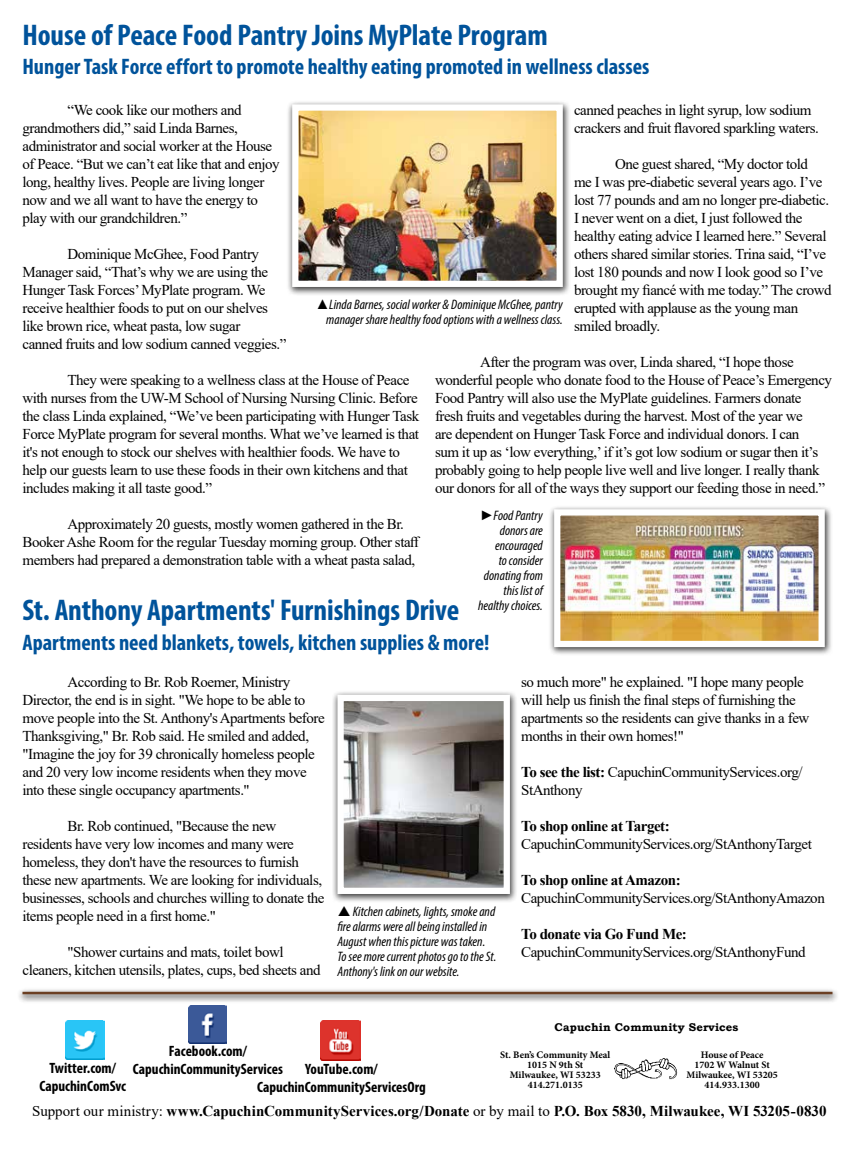
<style>
.page{position:relative;width:855px;height:1170px;background:#fff}
.page>*{position:absolute;margin:0;border:0;box-sizing:border-box;transform-origin:0 0}
.Story_Head{font:700 condensed 30px "Myriad Pro";letter-spacing:-.005em;color:#00539b}
.Subhead{font:700 condensed 22.5px "Myriad Pro";color:#00539b}
.t1{font:15px/18px "Times New Roman";letter-spacing:-.03em;color:#000}
.t2{font:700 condensed 15px "Myriad Pro";color:#000}
.Body_Copy{font:700 15px "Times New Roman";color:#000}
.t3{font:italic condensed 13.75px/15px "Myriad Pro";color:#000;text-align:right}
.t4{font:700 11.25px "Bookman Old Style";letter-spacing:.01em;color:#000}
.t5{font:700 10px "Minion Pro";color:#000}
.s1{font-family:"Times New Roman";font-style:normal;font-stretch:normal}
.s2{font-family:"Times New Roman";font-weight:700;font-stretch:normal}
.s3{font-weight:700}
.s4{font-weight:400}
</style>
<div class="page">
<img style="left:615px;top:1059px;width:62px;height:21px">
<img style="left:65px;top:1020px;width:40px;height:40px">
<img style="left:189px;top:1006px;width:38px;height:38px">
<img style="left:321px;top:1020px;width:39px;height:40px">
<div style="left:17px;top:988px;width:823px;height:16px;background:#000;opacity:.75"></div>
<hr style="left:22px;top:992px;width:810px;height:2px;background:#6b3f23">
<div style="left:286px;top:100px;width:285px;height:196px;background:#000;opacity:.75"></div>
<img style="left:299px;top:111px;width:257px;height:169px">
<div style="left:292px;top:104px;width:271px;height:183px;border:6px solid #fff"></div>
<div style="left:548px;top:505px;width:285px;height:151px;background:#000;opacity:.75"></div>
<img style="left:561px;top:516px;width:257px;height:124px">
<div style="left:554px;top:509px;width:271px;height:138px;border:6px solid #fff"></div>
<div style="left:332px;top:691px;width:186px;height:212px;background:#000;opacity:.75"></div>
<img style="left:344px;top:702px;width:159px;height:185px">
<div style="left:337px;top:695px;width:173px;height:199px;border:6px solid #fff"></div>
<p class="Story_Head" style="left:22px;top:16px;width:527px">House of Peace Food Pantry Joins MyPlate Program</p>
<p class="Subhead" style="left:22px;top:53px;width:628px">Hunger Task Force effort to promote healthy eating promoted in wellness classes</p>
<p class="t1" style="left:22px;top:100px;width:259px;text-indent:45px">“We cook like our mothers and grandmothers did,” said Linda Barnes, administrator and social worker at the House of Peace. “But we can’t eat like that and enjoy long, healthy lives. People are living longer now and we all want to have the energy to play with our grandchildren.”</p>
<p class="t1" style="left:22px;top:244px;width:265px;text-indent:45px">Dominique McGhee, Food Pantry Manager said, “That’s why we are using the Hunger Task Forces’ MyPlate program. We receive healthier foods to put on our shelves like brown rice, wheat pasta, low sugar<br>canned fruits and low sodium canned veggies.”</p>
<p class="t1" style="left:22px;top:370px;width:398px;text-indent:45px">They were speaking to a wellness class at the House of Peace with nurses from the UW-M School of Nursing Nursing Clinic. Before the class Linda explained, “We’ve been participating with Hunger Task Force MyPlate program for several months. What we’ve learned is that it's not enough to stock our shelves with healthier foods. We have to help our guests learn to use these foods in their own kitchens and that includes making it all taste good.”</p>
<p class="t1" style="left:22px;top:514px;width:399px;text-indent:45px">Approximately 20 guests, mostly women gathered in the Br.<br>Booker Ashe Room for the regular Tuesday morning group. Other staff members had prepared a demonstration table with a wheat pasta salad,</p>
<p class="t1" style="left:574px;top:100px;width:246px">canned peaches in light syrup, low sodium crackers and fruit flavored sparkling waters.</p>
<p class="t1" style="left:574px;top:154px;width:259px;text-indent:41px">One guest shared, “My doctor told<br>me I was pre-diabetic several years ago. I’ve lost 77 pounds and am no longer pre-diabetic.<br>I never went on a diet, I just followed the healthy eating advice I learned here.” Several others shared similar stories. Trina said, “I’ve lost 180 pounds and now I look good so I’ve brought my fiancé with me today.” The crowd erupted with applause as the young man smiled broadly.</p>
<p class="t1" style="left:435px;top:352px;width:399px;text-indent:45px">After the program was over, Linda shared, “I hope those wonderful people who donate food to the House of Peace’s Emergency Food Pantry will also use the MyPlate guidelines. Farmers donate fresh fruits and vegetables during the harvest. Most of the year we<br>are dependent on Hunger Task Force and individual donors. I can<br>sum it up as ‘low everything,’ if it’s got low sodium or sugar then it’s probably going to help people live well and live longer. I really thank our donors for all of the ways they support our feeding those in need.”</p>
<p class="t3" style="left:316px;top:296px;width:249px"><span class="s1">▲</span>Linda Barnes, social worker &amp; Dominique McGhee, pantry manager share healthy food options with a wellness class.</p>
<p class="t3" style="left:478px;top:507px;width:66px"><span class="s2">►</span>Food Pantry donors are encouraged<br>to consider donating from this list of healthy choices.</p>
<p class="Story_Head" style="left:22px;top:592px;width:438px">St. Anthony Apartments' Furnishings Drive</p>
<p class="Subhead" style="left:22px;top:628px;width:468px">Apartments need blankets, towels, kitchen supplies &amp; more!</p>
<p class="t1" style="left:22px;top:673px;width:304px;text-indent:45px">According to Br. Rob Roemer, Ministry Director, the end is in sight. "We hope to be able to move people into the St. Anthony's Apartments before Thanksgiving," Br. Rob said. He smiled and added, "Imagine the joy for 39 chronically homeless people and 20 very low income residents when they move into these single occupancy apartments."</p>
<p class="t1" style="left:22px;top:817px;width:303px;text-indent:45px">Br. Rob continued, "Because the new residents have very low incomes and many were homeless, they don't have the resources to furnish these new apartments. We are looking for individuals, businesses, schools and churches willing to donate the items people need in a first home."</p>
<p class="t1" style="left:22px;top:943px;width:300px;text-align:center">"Shower curtains and mats, toilet bowl<br>cleaners, kitchen utensils, plates, cups, bed sheets and</p>
<p class="t3" style="left:337px;top:904px;width:160px;text-align:left;text-indent:15px">Kitchen cabinets, lights, smoke and fire alarms were all being installed in August when this picture was taken.<br>To see more current photos go to the St.<br>Anthony's link on our website.</p>
<p class="t1" style="left:521px;top:673px;width:290px">so much more" he explained. "I hope many people will help us finish the final steps of furnishing the apartments so the residents can give thanks in a few months in their own homes!"</p>
<p class="t1" style="left:521px;top:763px;width:283px"><span class="s3">To see the list:</span> CapuchinCommunityServices.org/<br>StAnthony</p>
<p class="t1" style="left:521px;top:817px;width:292px"><span class="s3">To shop online at Target:<br></span>CapuchinCommunityServices.org/StAnthonyTarget</p>
<p class="t1" style="left:521px;top:871px;width:305px"><span class="s3">To shop online at Amazon:<br></span>CapuchinCommunityServices.org/StAnthonyAmazon</p>
<p class="t1" style="left:521px;top:925px;width:286px"><span class="s3">To donate via Go Fund Me:<br></span>CapuchinCommunityServices.org/StAnthonyFund</p>
<p class="t2" style="left:169px;top:1041px;width:80px">Facebook.com/</p>
<p class="t2" style="left:133px;top:1059px;width:152px">CapuchinCommunityServices</p>
<p class="t2" style="left:305px;top:1060px;width:74px">YouTube.com/</p>
<p class="t2" style="left:257px;top:1078px;width:170px">CapuchinCommunityServicesOrg</p>
<p class="t2" style="left:49px;top:1058px;width:68px">Twitter.com/</p>
<p class="t2" style="left:39px;top:1076px;width:88px">CapuchinComSvc</p>
<p class="t4" style="left:555px;top:1019px;width:185px">Capuchin Community Services</p>
<p class="t5" style="left:500px;top:1047px;width:112px">St. Ben’s Community Meal</p>
<p class="t5" style="left:527px;top:1057px;width:58px">1015 N 9th St</p>
<p class="t5" style="left:510px;top:1067px;width:93px">Milwaukee, WI 53233</p>
<p class="t5" style="left:528px;top:1077px;width:57px">414.271.0135</p>
<p class="t5" style="left:701px;top:1047px;width:64px">House of Peace</p>
<p class="t5" style="left:694px;top:1057px;width:77px">1702 W Walnut St</p>
<p class="t5" style="left:687px;top:1067px;width:93px">Milwaukee, WI 53205</p>
<p class="t5" style="left:705px;top:1077px;width:57px">414.933.1300</p>
<p class="Body_Copy" style="left:32px;top:1100px;width:796px"><span class="s4">Support our ministry:</span> www.CapuchinCommunityServices.org/Donate <span class="s4">or by mail to</span> P.O. Box 5830, Milwaukee, WI 53205-0830</p>
</div>
